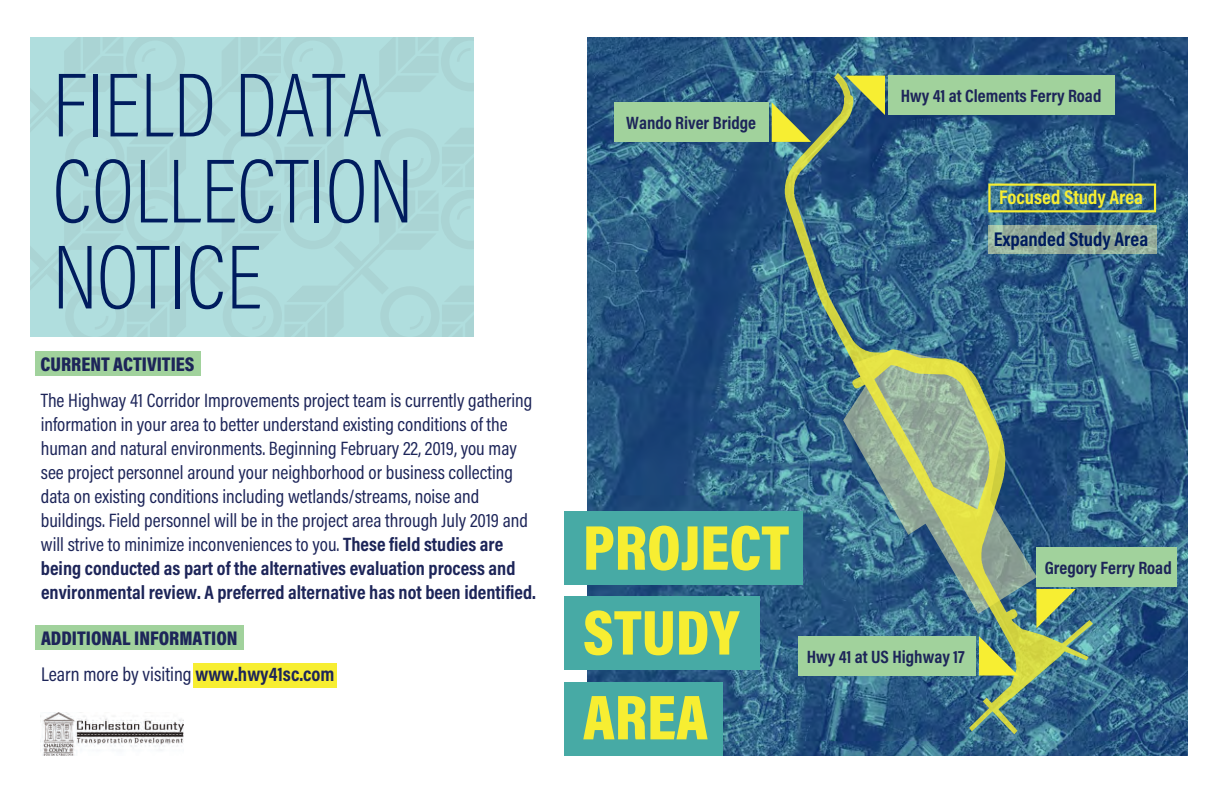
<style>
.page{position:relative;width:1224px;height:792px;background:#fff}
.page>*{position:absolute;margin:0;border:0;box-sizing:border-box;transform-origin:0 0}
.t1{font:200 91.8px/86px "Acumin Pro Cond";color:#001c5e}
.t2{font:900 64.2px/84.8px "Acumin Pro Cond";color:#f7ee32}
.t3{font:900 20px/36px "Acumin Pro Cond";color:#1d2559}
.t4{font:700 20px "Acumin Pro Cond";color:#001c5e}
.t5{font:700 20px "Acumin Pro Cond";color:#f7ee32}
.t6{font:19.6px/24px "Acumin Pro Cond";color:#1d2559}
.t7{font:700 18px "Acumin Pro Cond";color:#1d2559}
.s1{font-weight:700}
.s2{font-weight:400}
</style>
<div class="page">
<svg style="left:31px;top:37px;width:443px;height:300px;background:#addada"></svg>
<div style="left:193px;top:664px;width:143px;height:24px;background:#f7ee32"></div>
<div style="left:35px;top:626px;width:209px;height:24px;background:#a1d29c"></div>
<div style="left:35px;top:352px;width:166px;height:24px;background:#a1d29c"></div>
<img style="left:42px;top:713px;width:142px;height:42px">
<img style="left:587px;top:37px;width:600px;height:718px">
<div style="left:888px;top:76px;width:227px;height:39px;background:#a1d29c"></div>
<div style="left:1036px;top:547px;width:141px;height:39px;background:#a1d29c"></div>
<div style="left:614px;top:103px;width:155px;height:39px;background:#a1d29c"></div>
<svg style="left:772px;top:102px;width:13px;height:40px"></svg>
<svg style="left:1093px;top:184px;width:63px;height:28px;background:#497177"></svg>
<svg style="left:1093px;top:225px;width:64px;height:29px;background:#97af9c"></svg>
<div style="left:565px;top:511px;width:238px;height:74px;background:#47aaa5"></div>
<div style="left:565px;top:597px;width:195px;height:73px;background:#47aaa5"></div>
<div style="left:565px;top:682px;width:158px;height:74px;background:#47aaa5"></div>
<svg style="left:785px;top:73px;width:308px;height:661px;background:#548086"></svg>
<h1 class="t1" style="left:52px;top:60px;width:363px">FIELD DATA<br>COLLECTION<br>NOTICE</h1>
<p class="t3" style="left:41px;top:346px;width:155px">CURRENT ACTIVITIES</p>
<p class="t6" style="left:41px;top:388px;width:497px">The Highway 41 Corridor Improvements project team is currently gathering information in your area to better understand existing conditions of the human and natural environments. Beginning February 22, 2019, you may see project personnel around your neighborhood or business collecting data on existing conditions including wetlands/streams, noise and buildings. Field personnel will be in the project area through July 2019 and will strive to minimize inconveniences to you. <span class="s1">These field studies are being conducted as part of the alternatives evaluation process and environmental review. A preferred alternative has not been identified.</span></p>
<p class="t3" style="left:41px;top:620px;width:295px">ADDITIONAL INFORMATION<br><span class="s2">Learn more by visiting</span> <span class="s1">www.hwy41sc.com</span></p>
<p class="t7" style="left:626px;top:111px;width:131px">Wando River Bridge</p>
<p class="t7" style="left:901px;top:84px;width:202px">Hwy 41 at Clements Ferry Road</p>
<p class="t5" style="left:999px;top:184px;width:146px">Focused Study Area</p>
<p class="t4" style="left:994px;top:225px;width:156px">Expanded Study Area</p>
<h2 class="t2" style="left:583px;top:504px;width:208px">PROJECT<br>STUDY<br>AREA</h2>
<p class="t7" style="left:807px;top:645px;width:160px">Hwy 41 at US Highway 17</p>
<p class="t7" style="left:1045px;top:556px;width:128px">Gregory Ferry Road</p>
</div>
